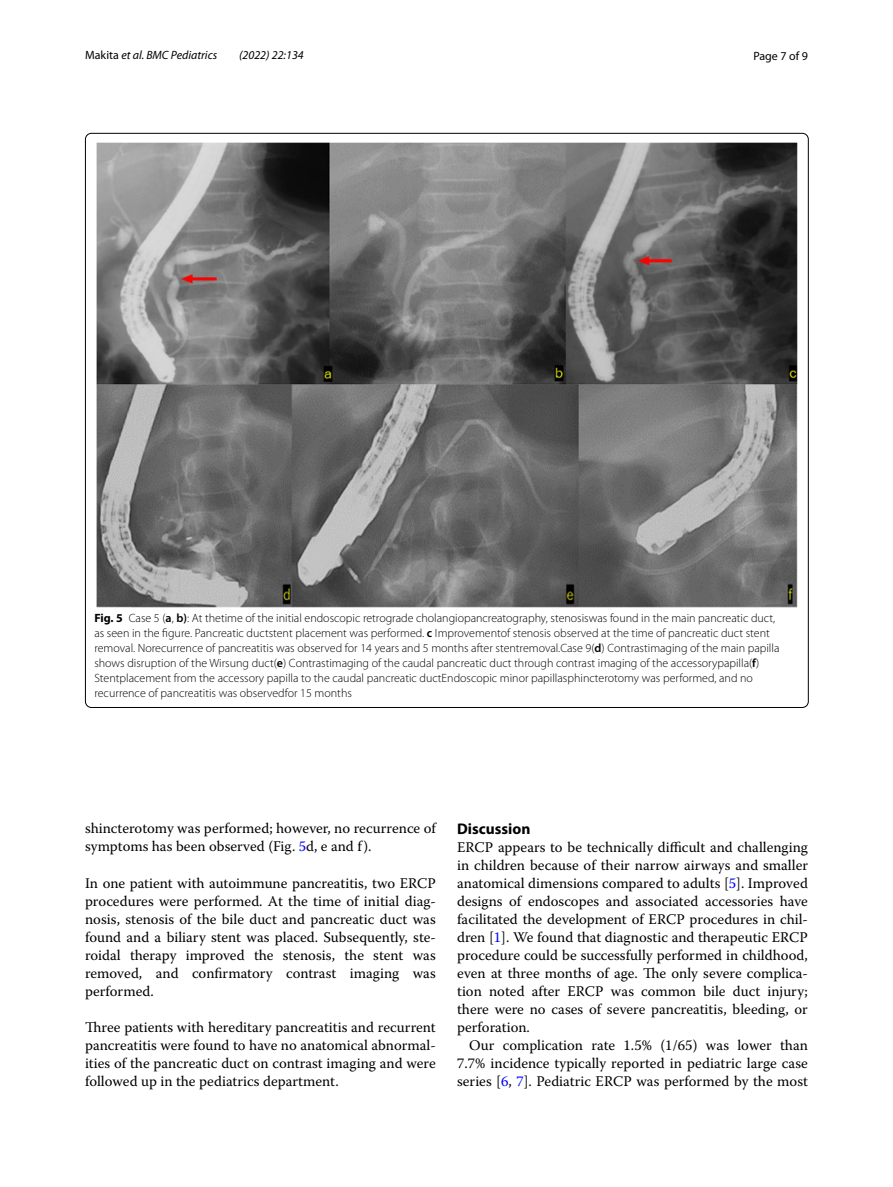
<style>
.page{position:relative;width:893px;height:1187px;background:#fff}
.page>*{position:absolute;margin:0;border:0;box-sizing:border-box;transform-origin:0 0}
.t1{font:700 15.45px "Myriad Pro";color:#000}
.t2{font:14.7px/18px "Warnock Pro";color:#000;text-align:justify}
.t3{font:300 12px/15px "Myriad Pro";color:#000}
.t4{font:italic 12px "Myriad Pro";color:#000}
.t5{font:12px "Myriad Pro";color:#000}
.s1{font-style:normal}
.s2{font-weight:700}
.s3{font-weight:600}
.s4{color:#00f}
</style>
<div class="page">
<img style="left:97px;top:142px;width:700px;height:465px">
<p class="t4" style="left:85px;top:48px;width:134px"><span class="s1">Makita</span> et al. BMC Pediatrics</p>
<p class="t4" style="left:239px;top:48px;width:66px">(2022) 22:134</p>
<p class="t5" style="left:753px;top:48px;width:56px">Page 7 of 9</p>
<p class="t3" style="left:94px;top:611px;width:687px"><span class="s2">Fig. 5</span> Case 5 (<span class="s3">a</span>, <span class="s3">b)</span>: At thetime of the initial endoscopic retrograde cholangiopancreatography, stenosiswas found in the main pancreatic duct, as seen in the figure. Pancreatic ductstent placement was performed. <span class="s3">c</span> Improvementof stenosis observed at the time of pancreatic duct stent removal. Norecurrence of pancreatitis was observed for 14 years and 5 months after stentremoval.Case 9(<span class="s3">d</span>) Contrastimaging of the main papilla shows disruption of the Wirsung duct(<span class="s3">e</span>) Contrastimaging of the caudal pancreatic duct through contrast imaging of the accessorypapilla(<span class="s3">f</span>)<br>Stentplacement from the accessory papilla to the caudal pancreatic ductEndoscopic minor papillasphincterotomy was performed, and no recurrence of pancreatitis was observedfor 15 months</p>
<p class="t2" style="left:85px;top:818px;width:352px">shincterotomy was performed; however, no recurrence of symptoms has been observed (Fig. <span class="s4">5</span>d, e and f).</p>
<p class="t2" style="left:85px;top:873px;width:352px">In one patient with autoimmune pancreatitis, two ERCP procedures were performed. At the time of initial diag&shy;nosis, stenosis of the bile duct and pancreatic duct was found and a biliary stent was placed. Subsequently, ste&shy;roidal therapy improved the stenosis, the stent was removed, and confirmatory contrast imaging was performed.</p>
<p class="t2" style="left:85px;top:1018px;width:352px">Three patients with hereditary pancreatitis and recurrent pancreatitis were found to have no anatomical abnormal&shy;ities of the pancreatic duct on contrast imaging and were followed up in the pediatrics department.</p>
<p class="t1" style="left:457px;top:818px;width:75px">Discussion</p>
<p class="t2" style="left:457px;top:837px;width:352px">ERCP appears to be technically difficult and challenging in children because of their narrow airways and smaller anatomical dimensions compared to adults [<span class="s4">5</span>]. Improved designs of endoscopes and associated accessories have facilitated the development of ERCP procedures in chil&shy;dren [<span class="s4">1</span>]. We found that diagnostic and therapeutic ERCP procedure could be successfully performed in childhood, even at three months of age. The only severe complica&shy;tion noted after ERCP was common bile duct injury; there were no cases of severe pancreatitis, bleeding, or perforation.</p>
<p class="t2" style="left:457px;top:1035px;width:352px;text-indent:12px">Our complication rate 1.5% (1/65) was lower than 7.7% incidence typically reported in pediatric large case series [<span class="s4">6</span>, <span class="s4">7</span>]. Pediatric ERCP was performed by the most</p>
</div>
